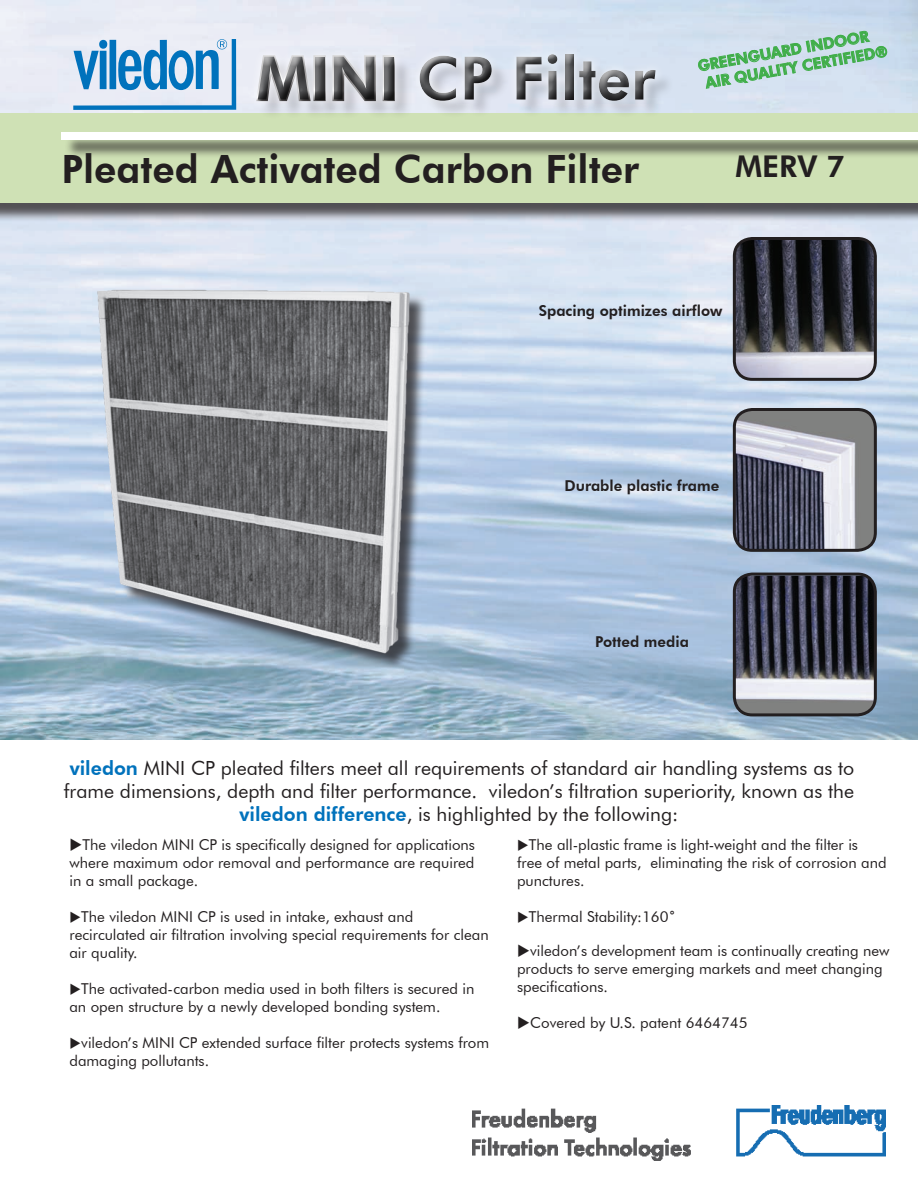
<style>
.page{position:relative;width:918px;height:1188px;background:#fff}
.page>*{position:absolute;margin:0;border:0;box-sizing:border-box;transform-origin:0 0}
.t1{font:800 60px "Futura BT";color:#57585a}
.t2{font:800 39px "Futura BT";color:#231f20}
.t3{font:800 30px "Futura BT";color:#231f20}
.t4{font:19.5px/23.4px "Futura BT";color:#231f20;text-align:center}
.t5{font:15px/18px "Futura BT";color:#231f20}
.t6{font:800 15px "Futura BT";color:#231f20}
.t7{font:800 15px/18px "Futura BT";color:#40ae49}
.s1{font-weight:800;color:#0072bc}
</style>
<div class="page">
<img style="left:0;top:0;width:918px;height:739px">
<div style="left:0;top:115px;width:918px;height:113px;background:#231f20;opacity:.75"></div>
<div style="left:0;top:113px;width:918px;height:90px;background:#cfe1b5"></div>
<img style="left:473px;top:1106px;width:413px;height:55px">
<div style="left:64px;top:135px;width:854px;height:30px;background:#231f20;opacity:.75"></div>
<div style="left:62px;top:132px;width:856px;height:8px;background:#fff"></div>
<svg style="left:698px;top:30px;width:190px;height:14px;background:#c2d8dd"></svg>
<div style="left:258px;top:56px;width:660px;height:106px;background:#231f20;opacity:.19"></div>
<div style="left:246px;top:44px;width:672px;height:110px;background:#fff;opacity:.75"></div>
<div style="left:37px;top:35px;width:678px;height:87px;background:#231f20;opacity:.75"></div>
<div style="left:99px;top:292px;width:454px;height:484px;background:#231f20;opacity:.75"></div>
<img style="left:72px;top:258px;width:431px;height:425px">
<img style="left:734px;top:238px;width:141px;height:140px">
<div style="left:733px;top:237px;width:144px;height:144px;border:3px solid #231f20;border-radius:18px"></div>
<img style="left:734px;top:410px;width:141px;height:140px">
<div style="left:733px;top:408px;width:144px;height:144px;border:3px solid #231f20;border-radius:18px"></div>
<img style="left:734px;top:576px;width:141px;height:139px">
<div style="left:733px;top:573px;width:144px;height:143px;border:3px solid #231f20;border-radius:18px"></div>
<h1 class="t1" style="left:257px;top:42px;width:400px">MINI CP Filter</h1>
<h2 class="t2" style="left:62px;top:145px;width:579px">Pleated Activated Carbon Filter</h2>
<p class="t7" style="left:701px;top:56px;width:186px;text-indent:-5px;rotate:-10deg">GREENGUARD INDOOR<br>AIR QUALITY CERTIFIED®</p>
<h3 class="t3" style="left:735px;top:148px;width:111px">MERV 7</h3>
<p class="t6" style="left:539px;top:301px;width:185px">Spacing optimizes airflow</p>
<p class="t6" style="left:564px;top:477px;width:156px">Durable plastic frame</p>
<p class="t6" style="left:595px;top:632px;width:95px">Potted media</p>
<p class="t4" style="left:64px;top:756px;width:792px"><span class="s1">viledon</span> MINI CP pleated filters meet all requirements of standard air handling systems as to frame dimensions, depth and filter performance. viledon’s filtration superiority, known as the <span class="s1">viledon difference</span>, is highlighted by the following:</p>
<p class="t5" style="left:69px;top:836px;width:407px;text-align:justify">◆The viledon MINI CP is specifically designed for applications where maximum odor removal and performance are required in a small package.</p>
<p class="t5" style="left:69px;top:908px;width:421px">◆The viledon MINI CP is used in intake, exhaust and recirculated air filtration involving special requirements for clean air quality.</p>
<p class="t5" style="left:69px;top:980px;width:407px">◆The activated-carbon media used in both filters is secured in an open structure by a newly developed bonding system.</p>
<p class="t5" style="left:69px;top:1034px;width:421px">◆viledon’s MINI CP extended surface filter protects systems from damaging pollutants.</p>
<p class="t5" style="left:517px;top:835px;width:371px">◆The all-plastic frame is light-weight and the filter is free of metal parts, eliminating the risk of corrosion and punctures.</p>
<p class="t5" style="left:517px;top:907px;width:161px">◆Thermal Stability:160˚</p>
<p class="t5" style="left:517px;top:941px;width:374px">◆viledon’s development team is continually creating new products to serve emerging markets and meet changing specifications.</p>
<p class="t5" style="left:517px;top:1013px;width:232px">◆Covered by U.S. patent 6464745</p>
</div>
